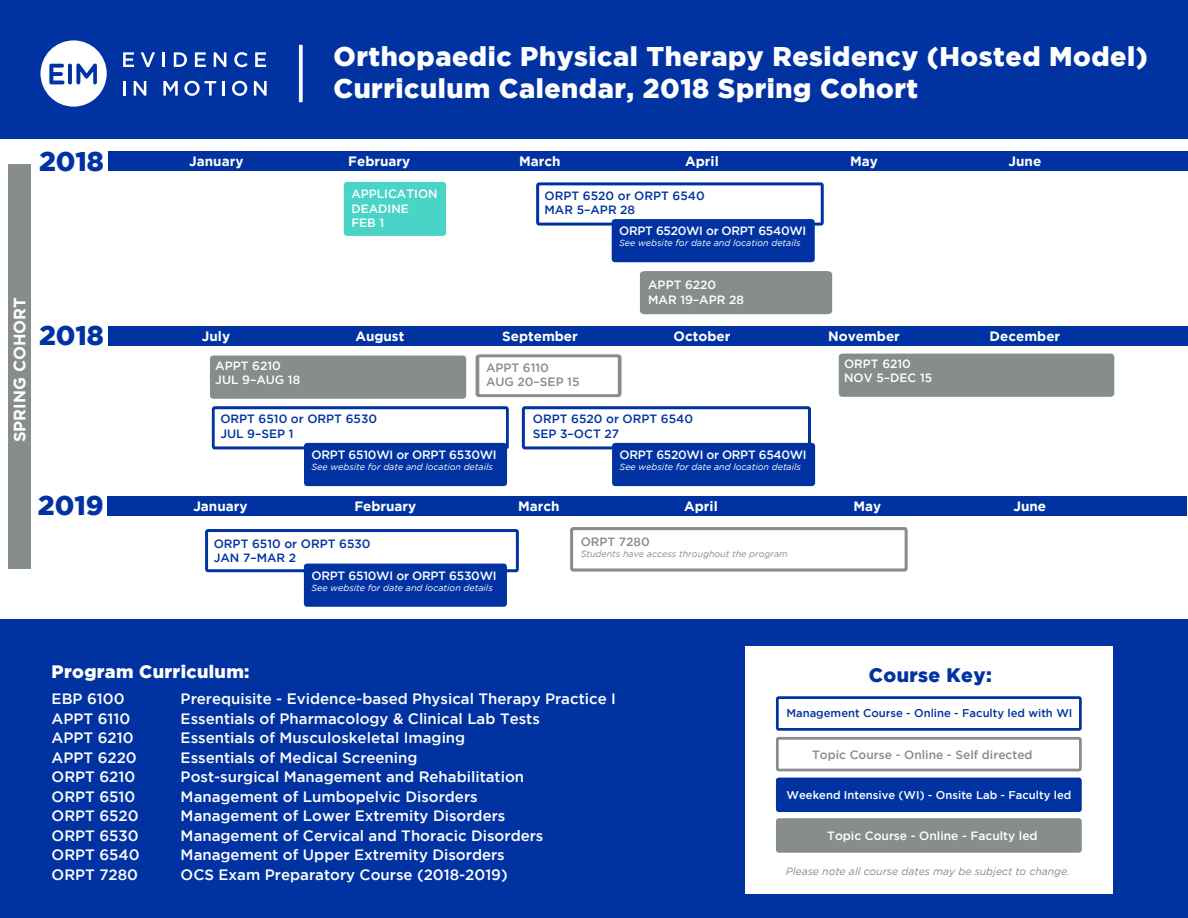
<style>
.page{position:relative;width:1188px;height:918px;background:#fff}
.page>*{position:absolute;margin:0;border:0;box-sizing:border-box;transform-origin:0 0}
.t1{font:900 27px/32.4px "Gotham";letter-spacing:.02em;color:#fff}
.t2{font:900 27px "Gotham";color:#0033a1}
.t3{font:900 19.5px "Gotham";letter-spacing:.02em;color:#0033a1}
.t4{font:900 18px "Gotham";letter-spacing:.02em;color:#fff}
.t5{font:700 16.5px "Gotham";color:#fff}
.t6{font:500 15px "Gotham";color:#fff}
.t7{font:700 13.5px "Gotham";color:#fff}
.t8{font:500 12px/14.4px "Gotham";color:#0033a1}
.t9{font:500 12px/14.4px "Gotham";color:#fff}
.t10{font:500 12px/14.4px "Gotham";color:#878c8c}
.t11{font:500 12px "Gotham";letter-spacing:-.025em;color:#fff}
.t12{font:500 12px "Gotham";letter-spacing:-.02em;color:#fff}
.t13{font:500 11.25px "Gotham";color:#fff}
.t14{font:500 11.25px "Gotham";color:#0033a1}
.t15{font:italic 10.5px "Gotham";color:#878c8c}
.t16{font:italic 9px "Gotham";color:#fff}
.t17{font:italic 9px "Gotham";color:#878c8c}
</style>
<div class="page">
<div style="left:0;top:619px;width:1188px;height:299px;background:#0033a1"></div>
<div style="left:745px;top:647px;width:368px;height:247px;background:#fff"></div>
<div style="left:0;top:0;width:1188px;height:139px;background:#0033a1"></div>
<div style="left:8px;top:165px;width:23px;height:404px;background:#878c8c"></div>
<div style="left:776px;top:696px;width:306px;height:35px;border:3px solid #0033a1;border-radius:2px"></div>
<div style="left:776px;top:778px;width:306px;height:34px;background:#0033a1;border-radius:3px"></div>
<div style="left:776px;top:818px;width:306px;height:35px;background:#878c8c;border-radius:3px"></div>
<div style="left:776px;top:737px;width:306px;height:34px;border:3px solid #878c8c;border-radius:2px"></div>
<div style="left:536px;top:182px;width:288px;height:44px;border:3px solid #0033a1;border-radius:2px"></div>
<div style="left:522px;top:406px;width:289px;height:43px;border:3px solid #0033a1;border-radius:2px"></div>
<div style="left:205px;top:529px;width:314px;height:43px;border:3px solid #0033a1;border-radius:2px"></div>
<div style="left:212px;top:406px;width:297px;height:43px;border:3px solid #0033a1;border-radius:2px"></div>
<div style="left:476px;top:354px;width:145px;height:43px;border:3px solid #878c8c;border-radius:2px"></div>
<div style="left:640px;top:271px;width:192px;height:43px;background:#878c8c"></div>
<div style="left:210px;top:356px;width:256px;height:43px;background:#878c8c;border-radius:3px"></div>
<div style="left:839px;top:354px;width:275px;height:43px;background:#878c8c;border-radius:4px"></div>
<svg style="left:299px;top:45px;width:4px;height:57px"></svg>
<svg style="left:123px;top:52px;width:11px;height:15px"></svg>
<svg style="left:141px;top:52px;width:14px;height:15px"></svg>
<svg style="left:163px;top:52px;width:2px;height:15px"></svg>
<svg style="left:174px;top:52px;width:13px;height:15px"></svg>
<svg style="left:195px;top:52px;width:11px;height:15px"></svg>
<svg style="left:214px;top:52px;width:12px;height:15px"></svg>
<svg style="left:234px;top:52px;width:14px;height:15px"></svg>
<svg style="left:255px;top:52px;width:11px;height:15px"></svg>
<svg style="left:124px;top:81px;width:2px;height:15px"></svg>
<svg style="left:134px;top:81px;width:12px;height:15px"></svg>
<svg style="left:163px;top:81px;width:15px;height:15px"></svg>
<svg style="left:184px;top:81px;width:32px;height:15px"></svg>
<svg style="left:223px;top:81px;width:2px;height:15px"></svg>
<svg style="left:232px;top:81px;width:15px;height:15px"></svg>
<svg style="left:254px;top:81px;width:13px;height:15px"></svg>
<svg style="left:41px;top:40px;width:66px;height:67px"></svg>
<div style="left:108px;top:151px;width:1080px;height:20px;background:#0033a1"></div>
<div style="left:108px;top:327px;width:1080px;height:19px;background:#0033a1"></div>
<div style="left:344px;top:182px;width:102px;height:54px;background:#4ad4c7;border-radius:3px"></div>
<div style="left:570px;top:527px;width:338px;height:45px;border:3px solid #878c8c;border-radius:2px"></div>
<div style="left:612px;top:219px;width:203px;height:43px;background:#0033a1;border-radius:3px"></div>
<div style="left:612px;top:443px;width:203px;height:43px;background:#0033a1;border-radius:3px"></div>
<div style="left:304px;top:564px;width:203px;height:43px;background:#0033a1;border-radius:3px"></div>
<div style="left:304px;top:443px;width:203px;height:43px;background:#0033a1;border-radius:3px"></div>
<div style="left:107px;top:497px;width:1080px;height:19px;background:#0033a1"></div>
<p class="t1" style="left:333px;top:39px;width:816px">Orthopaedic Physical Therapy Residency (Hosted Model)<br>Curriculum Calendar, 2018 Spring Cohort</p>
<p class="t2" style="left:39px;top:145px;width:66px">2018</p>
<p class="t7" style="left:189px;top:153px;width:56px">January</p>
<p class="t7" style="left:348px;top:153px;width:64px">February</p>
<p class="t7" style="left:519px;top:153px;width:43px">March</p>
<p class="t7" style="left:685px;top:153px;width:35px">April</p>
<p class="t7" style="left:850px;top:153px;width:29px">May</p>
<p class="t7" style="left:1009px;top:153px;width:34px">June</p>
<p class="t9" style="left:351px;top:187px;width:88px">APPLICATION<br>DEADINE</p>
<p class="t9" style="left:351px;top:215px;width:34px">FEB 1</p>
<p class="t8" style="left:545px;top:188px;width:162px">ORPT 6520 or ORPT 6540</p>
<p class="t8" style="left:545px;top:202px;width:92px">MAR 5–APR 28</p>
<p class="t11" style="left:619px;top:224px;width:189px">ORPT 6520WI or ORPT 6540WI</p>
<p class="t16" style="left:619px;top:238px;width:183px">See website for date and location details</p>
<p class="t5" style="left:10px;top:442px;width:147px;rotate:-90deg">SPRING COHORT</p>
<p class="t2" style="left:39px;top:320px;width:66px">2018</p>
<p class="t9" style="left:648px;top:278px;width:97px">APPT 6220<br>MAR 19–APR 28</p>
<p class="t7" style="left:202px;top:329px;width:30px">July</p>
<p class="t7" style="left:355px;top:329px;width:50px">August</p>
<p class="t7" style="left:502px;top:329px;width:77px">September</p>
<p class="t7" style="left:674px;top:329px;width:58px">October</p>
<p class="t7" style="left:828px;top:329px;width:73px">November</p>
<p class="t7" style="left:990px;top:329px;width:72px">December</p>
<p class="t9" style="left:215px;top:358px;width:67px">APPT 6210</p>
<p class="t9" style="left:215px;top:372px;width:86px">JUL 9–AUG 18</p>
<p class="t8" style="left:220px;top:412px;width:158px">ORPT 6510 or ORPT 6530</p>
<p class="t8" style="left:220px;top:426px;width:75px">JUL 9–SEP 1</p>
<p class="t10" style="left:486px;top:360px;width:95px">APPT 6110<br>AUG 20–SEP 15</p>
<p class="t8" style="left:533px;top:412px;width:162px">ORPT 6520 or ORPT 6540</p>
<p class="t8" style="left:533px;top:426px;width:88px">SEP 3–OCT 27</p>
<p class="t12" style="left:312px;top:448px;width:187px">ORPT 6510WI or ORPT 6530WI</p>
<p class="t16" style="left:312px;top:462px;width:183px">See website for date and location details</p>
<p class="t11" style="left:620px;top:448px;width:189px">ORPT 6520WI or ORPT 6540WI</p>
<p class="t16" style="left:620px;top:462px;width:183px">See website for date and location details</p>
<p class="t9" style="left:844px;top:356px;width:68px">ORPT 6210</p>
<p class="t9" style="left:844px;top:370px;width:90px">NOV 5–DEC 15</p>
<h1 class="t2" style="left:38px;top:490px;width:67px">2019</h1>
<p class="t7" style="left:193px;top:499px;width:56px">January</p>
<p class="t7" style="left:354px;top:499px;width:64px">February</p>
<p class="t7" style="left:518px;top:499px;width:43px">March</p>
<p class="t7" style="left:684px;top:499px;width:35px">April</p>
<p class="t7" style="left:854px;top:499px;width:29px">May</p>
<p class="t7" style="left:1014px;top:499px;width:34px">June</p>
<p class="t8" style="left:214px;top:536px;width:158px">ORPT 6510 or ORPT 6530<br>JAN 7–MAR 2</p>
<p class="t12" style="left:311px;top:569px;width:187px">ORPT 6510WI or ORPT 6530WI</p>
<p class="t16" style="left:311px;top:583px;width:183px">See website for date and location details</p>
<p class="t10" style="left:581px;top:535px;width:71px">ORPT 7280</p>
<p class="t17" style="left:581px;top:549px;width:209px">Students have access throughout the program</p>
<p class="t4" style="left:52px;top:661px;width:199px">Program Curriculum:</p>
<p class="t6" style="left:52px;top:690px;width:74px">EBP 6100</p>
<p class="t6" style="left:181px;top:690px;width:437px">Prerequisite - Evidence-based Physical Therapy Practice I</p>
<p class="t6" style="left:52px;top:710px;width:80px">APPT 6110</p>
<p class="t6" style="left:181px;top:710px;width:361px">Essentials of Pharmacology &amp; Clinical Lab Tests</p>
<p class="t6" style="left:52px;top:729px;width:83px">APPT 6210</p>
<p class="t6" style="left:181px;top:729px;width:286px">Essentials of Musculoskeletal Imaging</p>
<p class="t6" style="left:52px;top:749px;width:87px">APPT 6220</p>
<p class="t6" style="left:181px;top:749px;width:238px">Essentials of Medical Screening</p>
<p class="t6" style="left:52px;top:768px;width:85px">ORPT 6210</p>
<p class="t6" style="left:181px;top:768px;width:345px">Post-surgical Management and Rehabilitation</p>
<p class="t6" style="left:52px;top:788px;width:85px">ORPT 6510</p>
<p class="t6" style="left:181px;top:788px;width:299px">Management of Lumbopelvic Disorders</p>
<p class="t6" style="left:52px;top:807px;width:89px">ORPT 6520</p>
<p class="t6" style="left:181px;top:807px;width:326px">Management of Lower Extremity Disorders</p>
<p class="t6" style="left:52px;top:827px;width:89px">ORPT 6530</p>
<p class="t6" style="left:181px;top:827px;width:364px">Management of Cervical and Thoracic Disorders</p>
<p class="t6" style="left:52px;top:846px;width:90px">ORPT 6540</p>
<p class="t6" style="left:181px;top:846px;width:326px">Management of Upper Extremity Disorders</p>
<p class="t6" style="left:52px;top:866px;width:88px">ORPT 7280</p>
<p class="t6" style="left:181px;top:866px;width:329px">OCS Exam Preparatory Course (2018-2019)</p>
<p class="t3" style="left:869px;top:664px;width:124px">Course Key:</p>
<p class="t14" style="left:786px;top:707px;width:288px">Management Course - Online - Faculty led with WI</p>
<p class="t10" style="left:812px;top:747px;width:222px">Topic Course - Online - Self directed</p>
<p class="t13" style="left:787px;top:788px;width:286px">Weekend Intensive (WI) - Onsite Lab - Faculty led</p>
<p class="t9" style="left:827px;top:828px;width:212px">Topic Course - Online - Faculty led</p>
<p class="t15" style="left:786px;top:865px;width:286px">Please note all course dates may be subject to change.</p>
</div>
